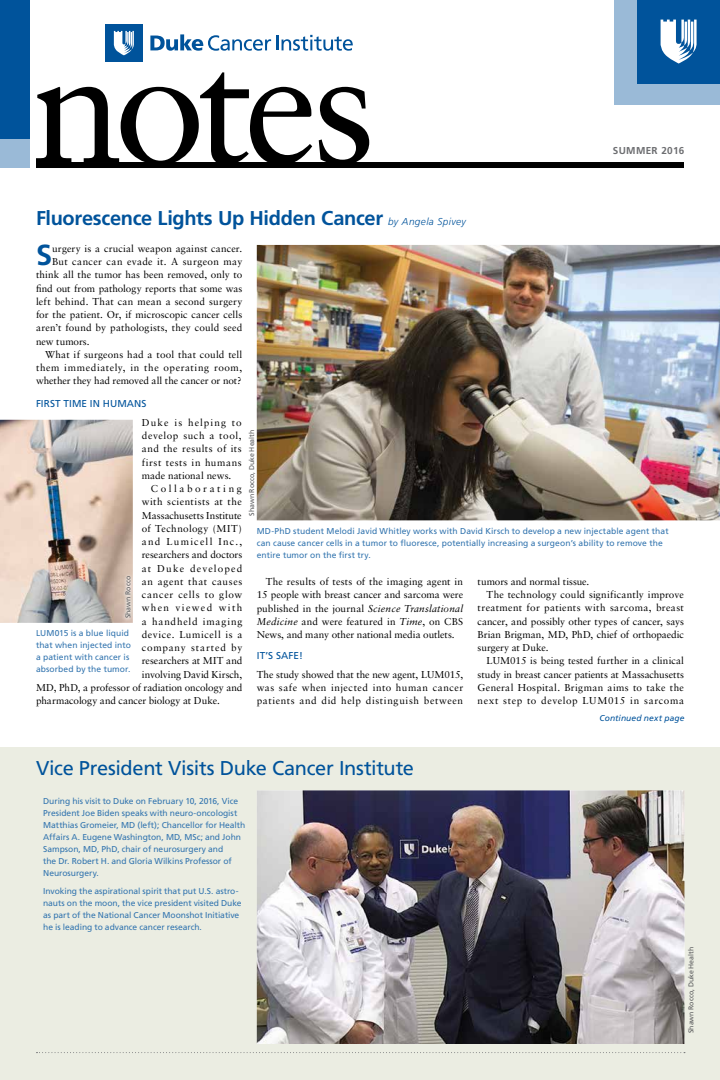
<style>
.page{position:relative;width:720px;height:1080px;background:#fff}
.page>*{position:absolute;margin:0;border:0;box-sizing:border-box;transform-origin:0 0}
.t1{font:700 29px "Frutiger";color:#00539b}
.t2{font:700 20px "Frutiger";letter-spacing:-.015em;color:#00539b}
.t3{font:20px "Frutiger";letter-spacing:-.02em;color:#00539b}
.t4{font:10px/13.3px "Sabon";letter-spacing:.015em;color:#000;text-align:justify}
.t5{font:10px "Sabon";letter-spacing:-.005em;color:#000}
.t6{font:10px "Sabon";letter-spacing:-.01em;color:#000}
.t7{font:10px "Sabon";letter-spacing:.04em;color:#000}
.t8{font:10px "Sabon";letter-spacing:.035em;color:#000}
.t9{font:10px "Sabon";letter-spacing:.055em;color:#000}
.t10{font:10px "Sabon";letter-spacing:.06em;color:#000}
.t11{font:10px "Frutiger";letter-spacing:.01em;color:#00539b}
.t12{font:10px "Sabon";letter-spacing:.05em;color:#000}
.t13{font:10px "Sabon";letter-spacing:.065em;color:#000}
.t14{font:10px "Sabon";letter-spacing:.075em;color:#000}
.t15{font:10px "Sabon";letter-spacing:.125em;color:#000}
.t16{font:10px "Sabon";letter-spacing:.085em;color:#000}
.t17{font:10px "Sabon";letter-spacing:.08em;color:#000}
.t18{font:10px "Sabon";letter-spacing:.11em;color:#000}
.t19{font:10px "Sabon";letter-spacing:.135em;color:#000}
.t20{font:10px "Sabon";letter-spacing:.255em;color:#000}
.t21{font:700 10px "Frutiger";letter-spacing:.03em;color:#6d6e71}
.t22{font:8.5px/12px "Frutiger";color:#3375af}
.t23{font:italic 8.5px "Frutiger";letter-spacing:.01em;color:#00539b}
.t24{font:7px "Frutiger";letter-spacing:-.005em;color:#58595b}
.s1{font-weight:300;font-style:italic;font-size:10px}
.s2{font-style:italic}
</style>
<div class="page">
<div style="left:0;top:747px;width:720px;height:333px;background:#ebede2"></div>
<svg style="left:36px;top:72px;width:333px;height:90px"></svg>
<div style="left:615px;top:0;width:105px;height:105px;background:#9abad7"></div>
<div style="left:637px;top:0;width:83px;height:83px;background:#00539b"></div>
<svg style="left:661px;top:20px;width:36px;height:44px"></svg>
<div style="left:36px;top:162px;width:648px;height:6px;background:#000"></div>
<div style="left:0;top:130px;width:29px;height:38px;background:#9abad7"></div>
<div style="left:0;top:0;width:29px;height:139px;background:#00539b"></div>
<svg style="left:36px;top:1052px;width:649px;height:1px"></svg>
<img style="left:257px;top:245px;width:463px;height:275px">
<img style="left:257px;top:790px;width:427px;height:254px">
<svg style="left:150px;top:34px;width:203px;height:17px"></svg>
<div style="left:105px;top:24px;width:38px;height:37px;background:#00539b"></div>
<svg style="left:114px;top:31px;width:20px;height:24px"></svg>
<svg style="left:256px;top:426px;width:3px;height:94px"></svg>
<img style="left:0;top:420px;width:133px;height:203px">
<svg style="left:121px;top:572px;width:12px;height:50px"></svg>
<h2 class="t2" style="left:36px;top:206px;width:432px">Fluorescence Lights Up Hidden Cancer <span class="s1">by Angela Spivey</span></h2>
<p class="t21" style="left:613px;top:144px;width:73px">SUMMER 2016</p>
<h1 class="t1" style="left:36px;top:238px;width:18px">S</h1>
<p class="t4" style="left:52px;top:242px;width:192px">urgery is a crucial weapon against cancer.</p>
<p class="t7" style="left:52px;top:256px;width:192px">But cancer can evade it. A surgeon may</p>
<p class="t4" style="left:36px;top:268px;width:208px">think all the tumor has been removed, only to</p>
<p class="t5" style="left:36px;top:282px;width:208px">find out from pathology reports that some was</p>
<p class="t4" style="left:36px;top:295px;width:208px">left behind. That can mean a second surgery</p>
<p class="t4" style="left:36px;top:308px;width:208px">for the patient. Or, if microscopic cancer cells</p>
<p class="t4" style="left:36px;top:321px;width:208px">aren’t found by pathologists, they could seed</p>
<p class="t5" style="left:36px;top:335px;width:55px">new tumors.</p>
<p class="t4" style="left:45px;top:348px;width:199px">What if surgeons had a tool that could tell</p>
<p class="t9" style="left:36px;top:362px;width:208px">them immediately, in the operating room,</p>
<p class="t6" style="left:36px;top:375px;width:207px">whether they had removed all the cancer or not?</p>
<p class="t11" style="left:36px;top:398px;width:112px">FIRST TIME IN HUMANS</p>
<p class="t4" style="left:142px;top:416px;width:101px">Duke is helping to develop such a tool, and the results of its first tests in humans made national news.</p>
<p class="t20" style="left:151px;top:483px;width:92px">Collaborating</p>
<p class="t12" style="left:142px;top:496px;width:101px">with scientists at the</p>
<p class="t4" style="left:142px;top:508px;width:101px">Massachusetts Institute</p>
<p class="t8" style="left:142px;top:522px;width:101px">of Technology (MIT)</p>
<p class="t15" style="left:142px;top:536px;width:102px">and Lumicell Inc.,</p>
<p class="t5" style="left:142px;top:549px;width:102px">researchers and doctors</p>
<p class="t18" style="left:142px;top:562px;width:102px">at Duke developed</p>
<p class="t13" style="left:142px;top:575px;width:102px">an agent that causes</p>
<p class="t14" style="left:142px;top:589px;width:102px">cancer cells to glow</p>
<p class="t19" style="left:142px;top:602px;width:102px">when viewed with</p>
<p class="t16" style="left:142px;top:615px;width:102px">a handheld imaging</p>
<p class="t9" style="left:142px;top:628px;width:102px">device. Lumicell is a</p>
<p class="t17" style="left:142px;top:642px;width:102px">company started by</p>
<p class="t4" style="left:142px;top:654px;width:102px">researchers at MIT and</p>
<p class="t5" style="left:142px;top:668px;width:102px">involving David Kirsch,</p>
<p class="t6" style="left:36px;top:681px;width:208px">MD, PhD, a professor of radiation oncology and</p>
<p class="t5" style="left:36px;top:695px;width:185px">pharmacology and cancer biology at Duke.</p>
<p class="t24" style="left:248px;top:516px;width:87px;rotate:-90deg">Shawn Rocco, Duke Health</p>
<p class="t22" style="left:257px;top:525px;width:413px">MD-PhD student Melodi Javid Whitley works with David Kirsch to develop a new injectable agent that can cause cancer cells in a tumor to fluoresce, potentially increasing a surgeon’s ability to remove the entire tumor on the first try.</p>
<p class="t24" style="left:124px;top:618px;width:44px;rotate:-90deg">Shawn Rocco</p>
<p class="t4" style="left:478px;top:575px;width:113px">tumors and normal tissue.</p>
<p class="t4" style="left:487px;top:588px;width:199px">The technology could significantly improve</p>
<p class="t8" style="left:478px;top:602px;width:208px">treatment for patients with sarcoma, breast</p>
<p class="t4" style="left:478px;top:614px;width:208px">cancer, and possibly other types of cancer, says</p>
<p class="t4" style="left:478px;top:628px;width:208px">Brian Brigman, MD, PhD, chief of orthopaedic</p>
<p class="t5" style="left:478px;top:642px;width:72px">surgery at Duke.</p>
<p class="t4" style="left:487px;top:654px;width:199px">LUM015 is being tested further in a clinical</p>
<p class="t5" style="left:478px;top:668px;width:208px">study in breast cancer patients at Massachusetts</p>
<p class="t7" style="left:478px;top:681px;width:208px">General Hospital. Brigman aims to take the</p>
<p class="t10" style="left:478px;top:695px;width:208px">next step to develop LUM015 in sarcoma</p>
<p class="t4" style="left:257px;top:575px;width:208px;text-indent:9px">The results of tests of the imaging agent in 15 people with breast cancer and sarcoma were published in the journal <span class="s2">Science Translational Medicine</span> and were featured in <span class="s2">Time</span>, on CBS News, and many other national media outlets.</p>
<p class="t11" style="left:257px;top:649px;width:48px">IT’S SAFE!</p>
<p class="t4" style="left:257px;top:667px;width:208px">The study showed that the new agent, LUM015, was safe when injected into human cancer patients and did help distinguish between</p>
<p class="t22" style="left:36px;top:628px;width:96px">LUM015 is a blue liquid that when injected into a patient with cancer is absorbed by the tumor.</p>
<h2 class="t3" style="left:36px;top:756px;width:380px">Vice President Visits Duke Cancer Institute</h2>
<p class="t22" style="left:43px;top:795px;width:204px">During his visit to Duke on February 10, 2016, Vice President Joe Biden speaks with neuro-oncologist Matthias Gromeier, MD (left); Chancellor for Health Affairs A. Eugene Washington, MD, MSc; and John Sampson, MD, PhD, chair of neurosurgery and<br>the Dr. Robert H. and Gloria Wilkins Professor of Neurosurgery.</p>
<p class="t22" style="left:43px;top:885px;width:200px">Invoking the aspirational spirit that put U.S. astro&shy;nauts on the moon, the vice president visited Duke as part of the National Cancer Moonshot Initiative he is leading to advance cancer research.</p>
<p class="t23" style="left:600px;top:713px;width:86px">Continued next page</p>
<p class="t24" style="left:687px;top:1033px;width:87px;rotate:-90deg">Shawn Rocco, Duke Health</p>
</div>
